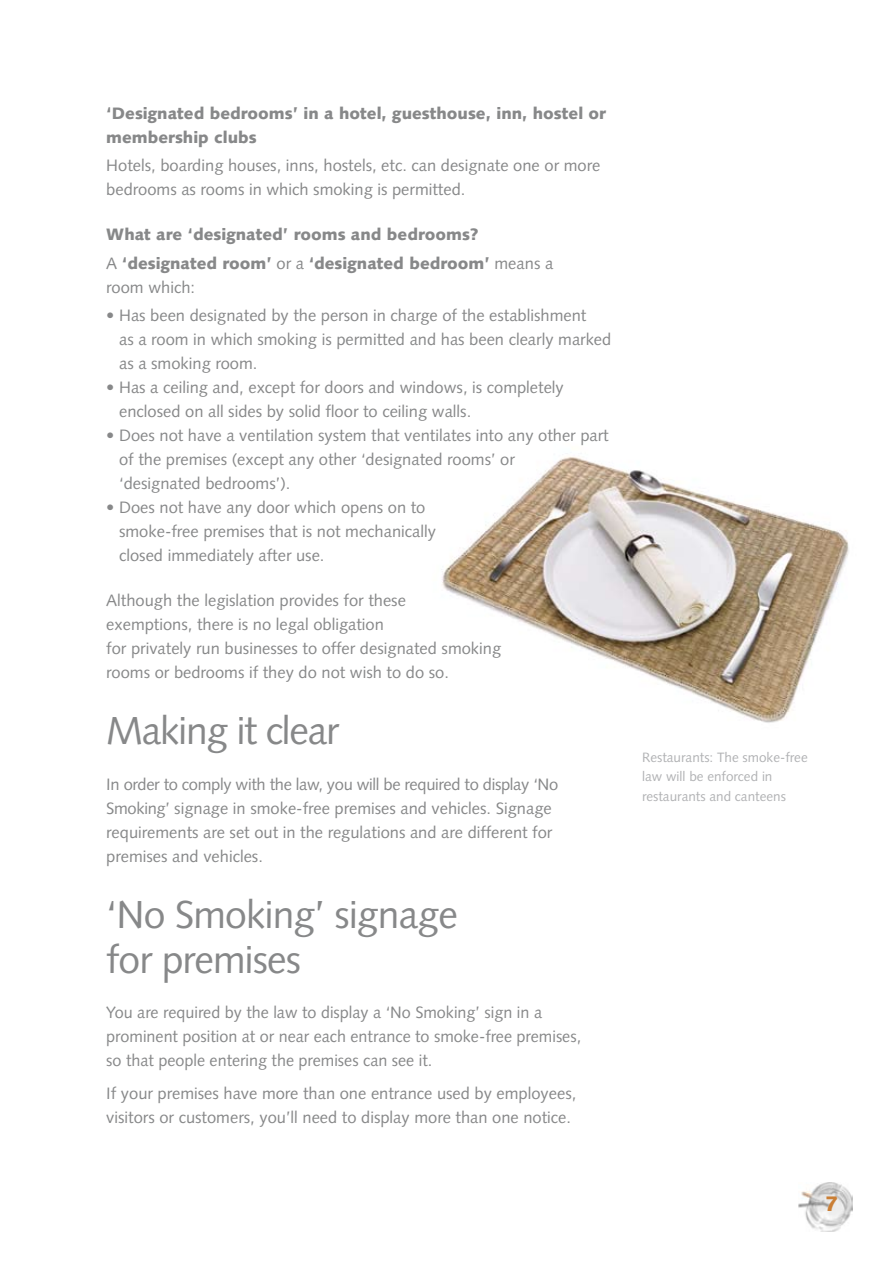
<style>
.page{position:relative;width:893px;height:1263px;background:#fff}
.page>*{position:absolute;margin:0;border:0;box-sizing:border-box;transform-origin:0 0}
.t1{font:39px/45px "Syntax";letter-spacing:-.02em;color:#878889}
.t2{font:900 21px "Syntax";color:#ca7f36}
.t3{font:16.5px/24px "Syntax";color:#878889}
.t4{font:900 16.5px/24px "Syntax";color:#878889}
.t5{font:13.5px/19.5px "Syntax";color:#b1b2b4}
.s1{font-weight:400}
</style>
<div class="page">
<img style="left:442px;top:456px;width:407px;height:267px">
<img style="left:798px;top:1182px;width:55px;height:50px">
<p class="t4" style="left:106px;top:101px;width:501px">‘Designated bedrooms’ in a hotel, guesthouse, inn, hostel or membership clubs</p>
<p class="t3" style="left:106px;top:153px;width:495px">Hotels, boarding houses, inns, hostels, etc. can designate one or more bedrooms as rooms in which smoking is permitted.</p>
<p class="t4" style="left:106px;top:221px;width:448px;line-height:28.2px">What are ‘designated’ rooms and bedrooms?<br><span class="s1">A</span> ‘designated room’ <span class="s1">or a</span> ‘designated bedroom’ <span class="s1">means a</span></p>
<p class="t3" style="left:106px;top:275px;width:90px">room which:</p>
<p class="t3" style="left:119px;top:303px;width:494px;text-indent:-13px">• Has been designated by the person in charge of the establishment<br>as a room in which smoking is permitted and has been clearly marked as a smoking room.</p>
<p class="t3" style="left:119px;top:375px;width:446px;text-indent:-13px">• Has a ceiling and, except for doors and windows, is completely enclosed on all sides by solid floor to ceiling walls.</p>
<p class="t3" style="left:119px;top:423px;width:491px;text-indent:-13px">• Does not have a ventilation system that ventilates into any other part of the premises (except any other ‘designated rooms’ or<br>‘designated bedrooms’).</p>
<p class="t3" style="left:119px;top:495px;width:318px;text-indent:-13px">• Does not have any door which opens on to smoke-free premises that is not mechanically closed immediately after use.</p>
<p class="t3" style="left:106px;top:588px;width:396px">Although the legislation provides for these<br>exemptions, there is no legal obligation<br>for privately run businesses to offer designated smoking rooms or bedrooms if they do not wish to do so.</p>
<h1 class="t1" style="left:106px;top:709px;width:234px">Making it clear</h1>
<p class="t3" style="left:106px;top:772px;width:454px">In order to comply with the law, you will be required to display ‘No Smoking’ signage in smoke-free premises and vehicles. Signage requirements are set out in the regulations and are different for premises and vehicles.</p>
<h1 class="t1" style="left:106px;top:892px;width:353px">‘No Smoking’ signage for premises</h1>
<p class="t3" style="left:106px;top:1001px;width:476px">You are required by the law to display a ‘No Smoking’ sign in a prominent position at or near each entrance to smoke-free premises, so that people entering the premises can see it.</p>
<p class="t3" style="left:106px;top:1081px;width:472px">If your premises have more than one entrance used by employees, visitors or customers, you’ll need to display more than one notice.</p>
<p class="t5" style="left:642px;top:747px;width:167px">Restaurants: The smoke-free law will be enforced in restaurants and canteens</p>
<p class="t2" style="left:825px;top:1191px;width:15px">7</p>
</div>
